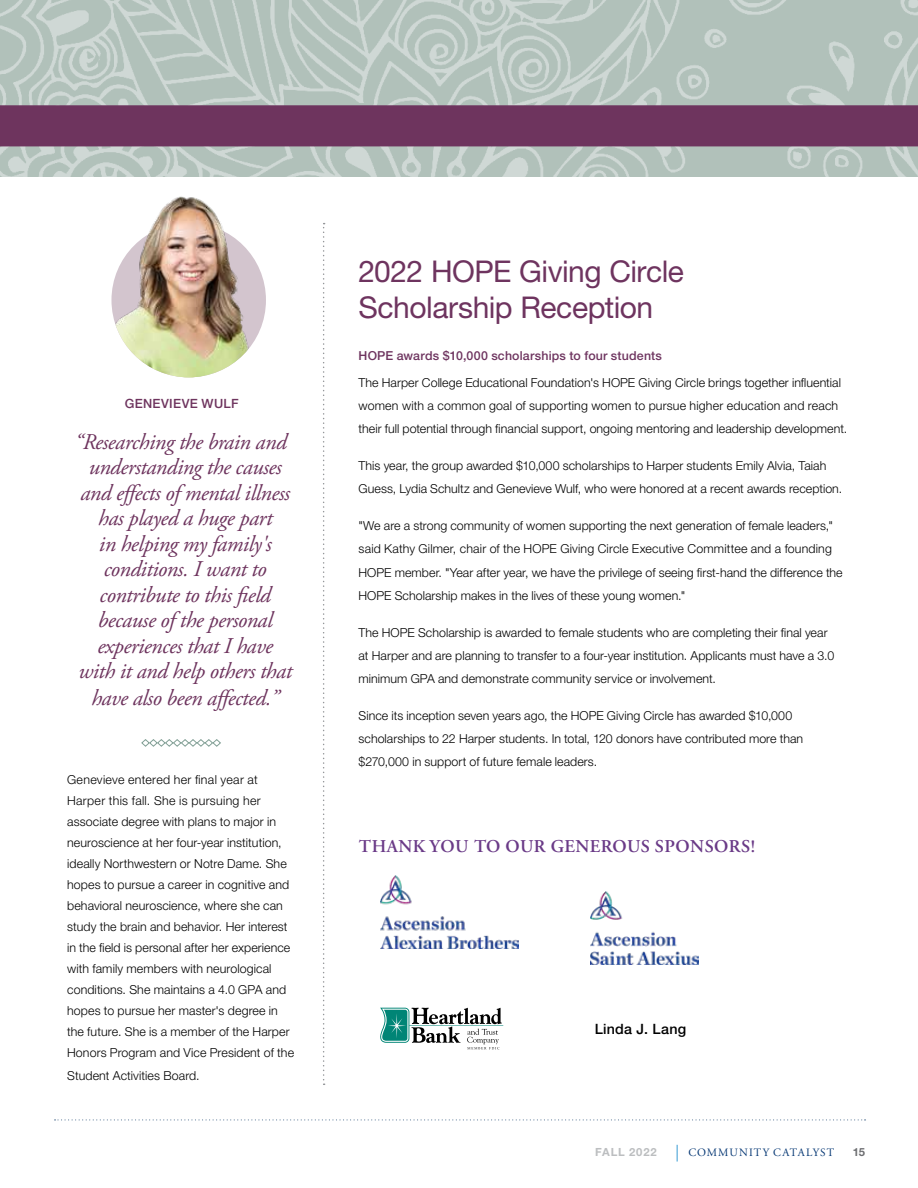
<style>
.page{position:relative;width:918px;height:1188px;background:#fff}
.page>*{position:absolute;margin:0;border:0;box-sizing:border-box;transform-origin:0 0}
.t1{font:30px/36.2px "Helvetica Neue LT Std";letter-spacing:-.015em;color:#6e345f}
.t2{font:italic 22.5px/25.7px "Adobe Garamond Pro";letter-spacing:-.02em;color:#6e345e;text-align:center}
.t3{font:600 18px "Adobe Garamond Pro";letter-spacing:.025em;color:#6a3a87}
.t4{font:500 14.25px "Helvetica Neue LT Std";letter-spacing:.02em;color:#000}
.t5{font:500 12.75px "Helvetica Neue LT Std";letter-spacing:.025em;color:#6e345e}
.t6{font:300 12.3px/21px "Helvetica Neue LT Std";letter-spacing:.005em;color:#000}
.t7{font:500 12.3px "Helvetica Neue LT Std";letter-spacing:.015em;color:#6e345f}
.t8{font:11.25px "Adobe Garamond Pro";letter-spacing:.095em;color:#043673}
.t9{font:700 11.25px "Helvetica Neue LT Std";letter-spacing:.075em;color:#bcbec0}
.t10{font:700 11.25px "Helvetica Neue LT Std";color:#6d6e71}
</style>
<div class="page">
<svg style="left:0;top:0;width:918px;height:177px;background:#b7c6c0"></svg>
<svg style="left:380px;top:1008px;width:123px;height:41px"></svg>
<div style="left:0;top:105px;width:918px;height:41px;background:#6e345e"></div>
<img style="left:380px;top:876px;width:138px;height:72px">
<img style="left:590px;top:891px;width:109px;height:74px">
<img style="left:111px;top:196px;width:155px;height:181px">
<svg style="left:677px;top:1145px;width:1px;height:17px"></svg>
<svg style="left:55px;top:1119px;width:811px;height:1px"></svg>
<svg style="left:141px;top:739px;width:80px;height:8px"></svg>
<svg style="left:323px;top:223px;width:2px;height:862px"></svg>
<p class="t5" style="left:125px;top:396px;width:115px">GENEVIEVE WULF</p>
<p class="t2" style="left:75px;top:430px;width:219px">“Researching the brain and understanding the causes and effects of mental illness has played a huge part<br>in helping my family's conditions. I want to contribute to this field because of the personal experiences that I have with it and help others that have also been affected.”</p>
<p class="t6" style="left:67px;top:769px;width:228px">Genevieve entered her final year at Harper this fall. She is pursuing her associate degree with plans to major in neuroscience at her four-year institution, ideally Northwestern or Notre Dame. She hopes to pursue a career in cognitive and behavioral neuroscience, where she can study the brain and behavior. Her interest in the field is personal after her experience with family members with neurological conditions. She maintains a 4.0 GPA and hopes to pursue her master's degree in the future. She is a member of the Harper Honors Program and Vice President of the</p>
<p class="t6" style="left:67px;top:1065px;width:134px">Student Activities Board.</p>
<h1 class="t1" style="left:359px;top:253px;width:327px">2022 HOPE Giving Circle<br>Scholarship Reception</h1>
<p class="t7" style="left:359px;top:348px;width:305px">HOPE awards $10,000 scholarships to four students</p>
<p class="t6" style="left:359px;top:371px;width:490px;line-height:23.2px">The Harper College Educational Foundation's HOPE Giving Circle brings together influential women with a common goal of supporting women to pursue higher education and reach their full potential through financial support, ongoing mentoring and leadership development.</p>
<p class="t6" style="left:359px;top:454px;width:485px;line-height:23.2px">This year, the group awarded $10,000 scholarships to Harper students Emily Alvia, Taiah<br>Guess, Lydia Schultz and Genevieve Wulf, who were honored at a recent awards reception.</p>
<p class="t6" style="left:359px;top:514px;width:486px;line-height:23.2px">"We are a strong community of women supporting the next generation of female leaders," said Kathy Gilmer, chair of the HOPE Giving Circle Executive Committee and a founding HOPE member. "Year after year, we have the privilege of seeing first-hand the difference the HOPE Scholarship makes in the lives of these young women."</p>
<p class="t6" style="left:359px;top:620px;width:477px;line-height:23.2px">The HOPE Scholarship is awarded to female students who are completing their final year at Harper and are planning to transfer to a four-year institution. Applicants must have a 3.0 minimum GPA and demonstrate community service or involvement.</p>
<p class="t6" style="left:359px;top:704px;width:446px;line-height:23.2px">Since its inception seven years ago, the HOPE Giving Circle has awarded $10,000 scholarships to 22 Harper students. In total, 120 donors have contributed more than $270,000 in support of future female leaders.</p>
<h3 class="t3" style="left:359px;top:836px;width:398px">THANK YOU TO OUR GENEROUS SPONSORS!</h3>
<p class="t4" style="left:595px;top:1020px;width:93px">Linda J. Lang</p>
<p class="t9" style="left:595px;top:1145px;width:63px">FALL 2022</p>
<p class="t8" style="left:688px;top:1146px;width:147px">COMMUNITY CATALYST</p>
<p class="t10" style="left:853px;top:1145px;width:14px">15</p>
</div>
